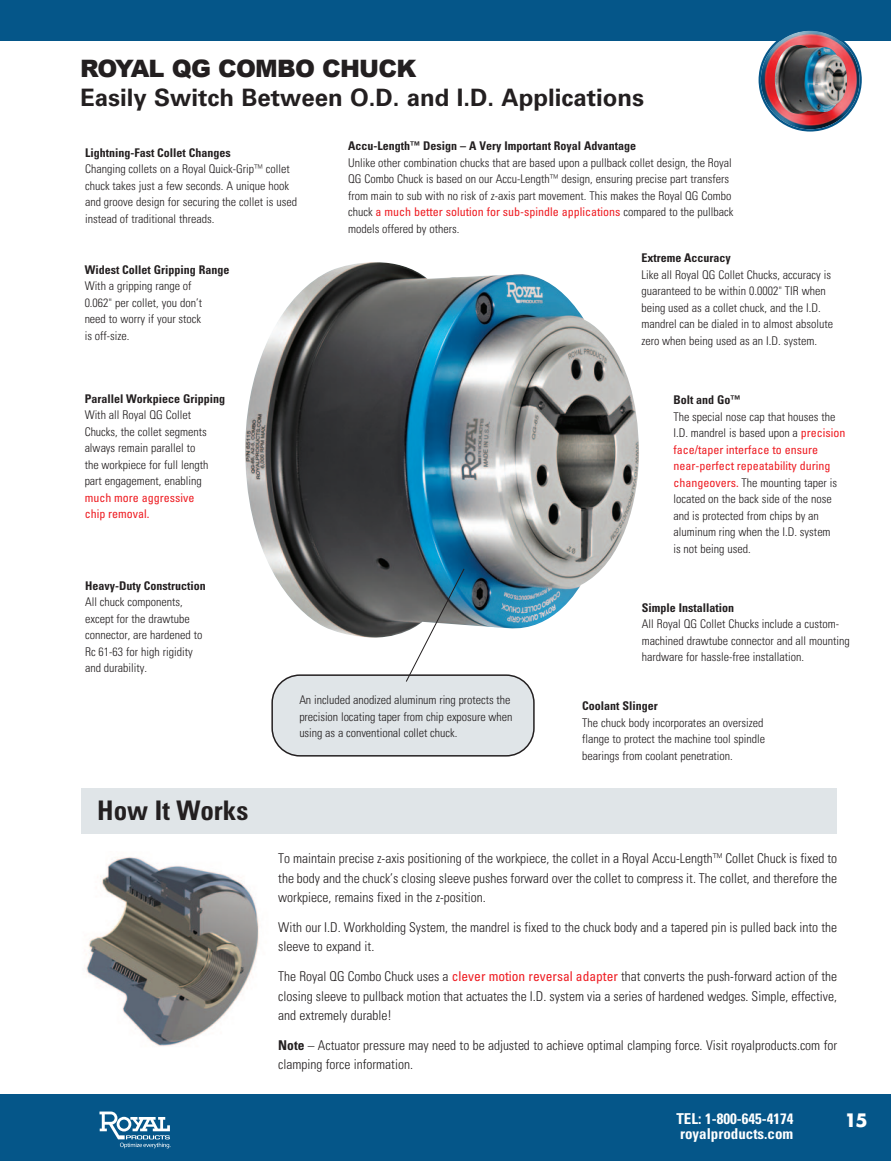
<style>
.page{position:relative;width:891px;height:1161px;background:#fff}
.page>*{position:absolute;margin:0;border:0;box-sizing:border-box;transform-origin:0 0}
.t1{font:700 condensed 27px "Univers LT Pro";color:#231f20}
.t2{font:700 24px "Univers LT Pro 65";color:#231f20}
.t3{font:900 24px "Arial";letter-spacing:-.035em;color:#231f20}
.t4{font:700 18px "Futura";color:#fff}
.t5{font:700 condensed 15px "Univers LT Pro";color:#fff}
.t6{font:300 condensed 13.5px/19.2px "Univers LT Pro";color:#231f20;text-align:justify}
.t7{font:300 condensed 12px/16.5px "Univers LT Pro";color:#231f20}
.t8{font:700 condensed 12px "Univers LT Pro";color:#231f20}
.t9{font:condensed 12px/16.5px "Univers LT Pro";color:#ee1d23}
.s1{font-weight:400;color:#ee1d23}
.s2{font-weight:700}
</style>
<div class="page">
<div style="left:0;top:1094px;width:891px;height:67px;background:#055689"></div>
<div style="left:0;top:0;width:891px;height:40px;background:#055689"></div>
<svg style="left:99px;top:1112px;width:72px;height:36px"></svg>
<img style="left:759px;top:30px;width:103px;height:102px">
<img style="left:775px;top:45px;width:72px;height:69px">
<img style="left:245px;top:262px;width:394px;height:363px">
<div style="left:81px;top:789px;width:756px;height:45px;background:#e0e5e8"></div>
<svg style="left:271px;top:568px;width:264px;height:189px"></svg>
<img style="left:86px;top:856px;width:173px;height:190px">
<h2 class="t3" style="left:80px;top:51px;width:338px">ROYAL QG COMBO CHUCK</h2>
<h2 class="t2" style="left:80px;top:89px;width:566px">Easily Switch Between O.D. and I.D. Applications</h2>
<p class="t8" style="left:85px;top:148px;width:147px">Lightning-Fast Collet Changes</p>
<p class="t7" style="left:85px;top:162px;width:213px">Changing collets on a Royal Quick-Grip™ collet chuck takes just a few seconds. A unique hook and groove design for securing the collet is used instead of traditional threads.</p>
<p class="t8" style="left:85px;top:265px;width:146px">Widest Collet Gripping Range</p>
<p class="t7" style="left:85px;top:279px;width:119px">With a gripping range of<br>0.062" per collet, you don’t need to worry if your stock is off-size.</p>
<p class="t8" style="left:85px;top:394px;width:142px">Parallel Workpiece Gripping</p>
<p class="t7" style="left:85px;top:408px;width:125px">With all Royal QG Collet<br>Chucks, the collet segments always remain parallel to the workpiece for full length part engagement, enabling</p>
<p class="t9" style="left:85px;top:490px;width:111px">much more aggressive chip removal.</p>
<p class="t8" style="left:85px;top:581px;width:122px">Heavy-Duty Construction</p>
<p class="t7" style="left:85px;top:595px;width:119px">All chuck components, except for the drawtube connector, are hardened to<br>Rc 61-63 for high rigidity and durability.</p>
<p class="t8" style="left:348px;top:142px;width:290px">Accu-Length™ Design – A Very Important Royal Advantage</p>
<p class="t7" style="left:348px;top:155px;width:387px">Unlike other combination chucks that are based upon a pullback collet design, the Royal QG Combo Chuck is based on our Accu-Length™ design, ensuring precise part transfers from main to sub with no risk of z-axis part movement. This makes the Royal QG Combo chuck <span class="s1">a much better solution for sub-spindle applications</span> compared to the pullback models offered by others.</p>
<p class="t8" style="left:641px;top:254px;width:91px">Extreme Accuracy</p>
<p class="t7" style="left:641px;top:267px;width:193px">Like all Royal QG Collet Chucks, accuracy is guaranteed to be within 0.0002" TIR when being used as a collet chuck, and the I.D. mandrel can be dialed in to almost absolute zero when being used as an I.D. system.</p>
<p class="t8" style="left:673px;top:396px;width:69px">Bolt and Go™</p>
<p class="t7" style="left:673px;top:409px;width:174px">The special nose cap that houses the<br>I.D. mandrel is based upon a <span class="s1">precision face/taper interface to ensure near-perfect repeatability during changeovers.</span> The mounting taper is located on the back side of the nose and is protected from chips by an aluminum ring when the I.D. system<br>is not being used.</p>
<p class="t8" style="left:642px;top:603px;width:94px">Simple Installation</p>
<p class="t7" style="left:642px;top:617px;width:209px">All Royal QG Collet Chucks include a custom&shy;machined drawtube connector and all mounting hardware for hassle-free installation.</p>
<h1 class="t1" style="left:97px;top:801px;width:153px">How It Works</h1>
<p class="t7" style="left:299px;top:693px;width:215px">An included anodized aluminum ring protects the precision locating taper from chip exposure when using as a conventional collet chuck.</p>
<p class="t8" style="left:582px;top:701px;width:77px">Coolant Slinger</p>
<p class="t7" style="left:582px;top:715px;width:184px">The chuck body incorporates an oversized flange to protect the machine tool spindle bearings from coolant penetration.</p>
<p class="t6" style="left:278px;top:850px;width:560px">To maintain precise z-axis positioning of the workpiece, the collet in a Royal Accu-Length™ Collet Chuck is fixed to the body and the chuck’s closing sleeve pushes forward over the collet to compress it. The collet, and therefore the workpiece, remains fixed in the z-position.</p>
<p class="t6" style="left:278px;top:919px;width:560px">With our I.D. Workholding System, the mandrel is fixed to the chuck body and a tapered pin is pulled back into the sleeve to expand it.</p>
<p class="t6" style="left:278px;top:968px;width:560px">The Royal QG Combo Chuck uses a <span class="s1">clever motion reversal adapter</span> that converts the push-forward action of the closing sleeve to pullback motion that actuates the I.D. system via a series of hardened wedges. Simple, effective, and extremely durable!</p>
<p class="t6" style="left:278px;top:1037px;width:560px"><span class="s2">Note</span> – Actuator pressure may need to be adjusted to achieve optimal clamping force. Visit royalproducts.com for clamping force information.</p>
<p class="t5" style="left:676px;top:1113px;width:118px">TEL: 1-800-645-4174</p>
<h3 class="t4" style="left:845px;top:1108px;width:25px">15</h3>
<p class="t5" style="left:680px;top:1128px;width:115px">royalproducts.com</p>
</div>
